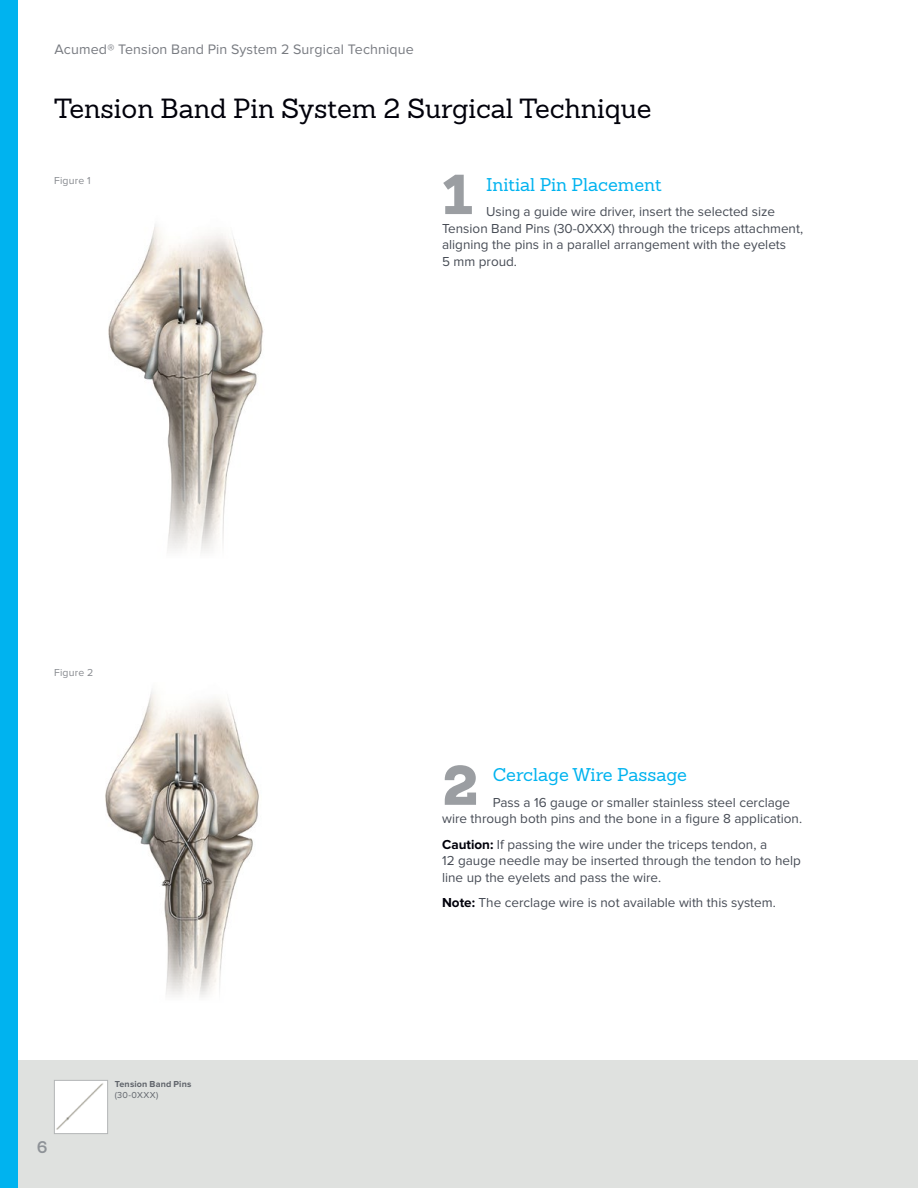
<style>
.page{position:relative;width:918px;height:1188px;background:#fff}
.page>*{position:absolute;margin:0;border:0;box-sizing:border-box;transform-origin:0 0}
.t1{font:900 54.75px "Sanchez Slab";color:#9b9ea2}
.t2{font:27px "Sanchez Slab";color:#00000a}
.t3{font:18px "Sanchez Slab";color:#00b3ef}
.t4{font:600 16.5px "Sanchez Slab";color:#8e9297}
.t5{font:14.25px "Proxima Nova";letter-spacing:.01em;color:#787b81}
.t6{font:13.5px/16.5px "Proxima Nova";color:#474c55}
.t7{font:10.5px "Proxima Nova";letter-spacing:.02em;color:#878a8f}
.t8{font:700 9px "Proxima Nova";letter-spacing:.015em;color:#5f636a}
.t9{font:9px "Proxima Nova";color:#5f636a}
.s1{font-weight:700;color:#00000a}
</style>
<div class="page">
<img style="left:108px;top:224px;width:156px;height:329px">
<img style="left:105px;top:691px;width:154px;height:306px">
<div style="left:0;top:1060px;width:918px;height:128px;background:#dfe1df"></div>
<img style="left:56px;top:1082px;width:50px;height:50px">
<div style="left:54px;top:1080px;width:54px;height:54px;border:1px solid #b2b5b6"></div>
<div style="left:0;top:0;width:18px;height:1188px;background:#00b3ef"></div>
<p class="t5" style="left:55px;top:41px;width:361px">Acumed® Tension Band Pin System 2 Surgical Technique</p>
<h2 class="t2" style="left:54px;top:91px;width:599px">Tension Band Pin System 2 Surgical Technique</h2>
<p class="t7" style="left:54px;top:175px;width:38px">Figure 1</p>
<p class="t7" style="left:54px;top:666px;width:41px">Figure 2</p>
<p class="t4" style="left:37px;top:1136px;width:12px">6</p>
<p class="t8" style="left:115px;top:1079px;width:78px">Tension Band Pins</p>
<p class="t9" style="left:115px;top:1089px;width:45px">(30-0XXX)</p>
<h1 class="t1" style="left:442px;top:155px;width:32px">1</h1>
<h3 class="t3" style="left:486px;top:173px;width:177px">Initial Pin Placement</h3>
<p class="t6" style="left:442px;top:204px;width:363px;text-indent:44px">Using a guide wire driver, insert the selected size Tension Band Pins (30-0XXX) through the triceps attachment, aligning the pins in a parallel arrangement with the eyelets<br>5 mm proud.</p>
<h1 class="t1" style="left:442px;top:745px;width:38px">2</h1>
<h3 class="t3" style="left:493px;top:763px;width:196px">Cerclage Wire Passage</h3>
<p class="t6" style="left:442px;top:794px;width:362px;text-indent:51px">Pass a 16 gauge or smaller stainless steel cerclage wire through both pins and the bone in a figure 8 application.</p>
<p class="t6" style="left:442px;top:836px;width:360px"><span class="s1">Caution:</span> If passing the wire under the triceps tendon, a<br>12 gauge needle may be inserted through the tendon to help line up the eyelets and pass the wire.</p>
<p class="t6" style="left:442px;top:895px;width:335px"><span class="s1">Note:</span> The cerclage wire is not available with this system.</p>
</div>
